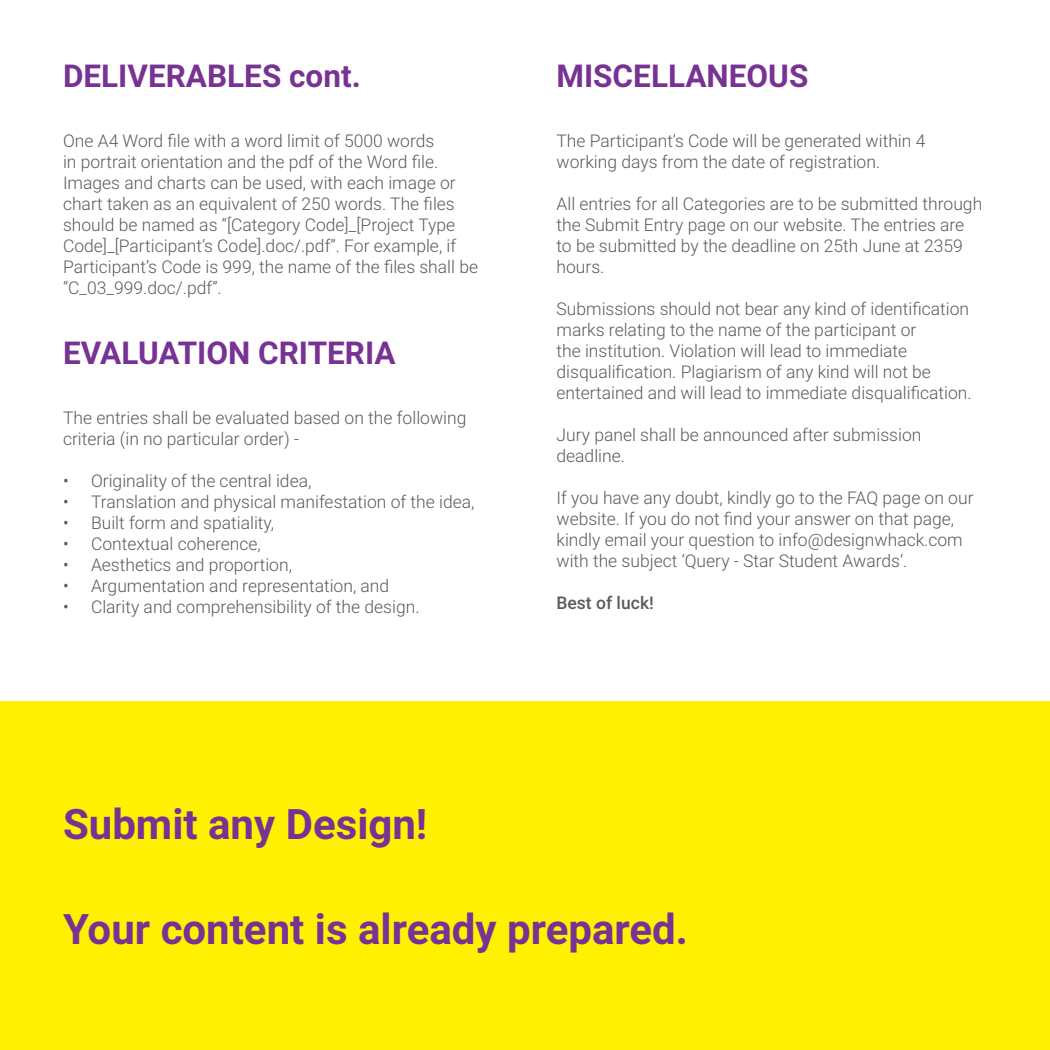
<style>
.page{position:relative;width:1050px;height:1050px;background:#fff}
.page>*{position:absolute;margin:0;border:0;box-sizing:border-box;transform-origin:0 0}
.t1{font:700 42px "Roboto";color:#783293}
.t2{font:700 31.5px "Roboto";color:#783293}
.t3{font:300 17.5px/21px "Roboto";color:#5b5b5b}
.t4{font:500 17.5px "Roboto";color:#5b5b5b}
</style>
<div class="page">
<div style="left:0;top:702px;width:1050px;height:348px;background:#fff101"></div>
<p class="t2" style="left:63px;top:53px;width:299px">DELIVERABLES cont.</p>
<p class="t3" style="left:63px;top:130px;width:417px">One A4 Word file with a word limit of 5000 words<br>in portrait orientation and the pdf of the Word file.<br>Images and charts can be used, with each image or chart taken as an equivalent of 250 words. The files should be named as “[Category Code]_[Project Type Code]_[Participant’s Code].doc/.pdf”. For example, if Participant’s Code is 999, the name of the files shall be “C_03_999.doc/.pdf”.</p>
<p class="t2" style="left:63px;top:331px;width:334px">EVALUATION CRITERIA</p>
<p class="t3" style="left:63px;top:407px;width:405px">The entries shall be evaluated based on the following criteria (in no particular order) -</p>
<p class="t3" style="left:63px;top:470px;width:250px">• Originality of the central idea,</p>
<p class="t3" style="left:63px;top:491px;width:413px">• Translation and physical manifestation of the idea,</p>
<p class="t3" style="left:63px;top:512px;width:213px">• Built form and spatiality,</p>
<p class="t3" style="left:63px;top:533px;width:199px">• Contextual coherence,</p>
<p class="t3" style="left:63px;top:554px;width:231px">• Aesthetics and proportion,</p>
<p class="t3" style="left:63px;top:575px;width:328px">• Argumentation and representation, and</p>
<p class="t3" style="left:63px;top:596px;width:358px">• Clarity and comprehensibility of the design.</p>
<p class="t1" style="left:63px;top:795px;width:366px">Submit any Design!</p>
<p class="t2" style="left:556px;top:53px;width:253px">MISCELLANEOUS</p>
<p class="t3" style="left:556px;top:130px;width:370px">The Participant’s Code will be generated within 4 working days from the date of registration.</p>
<p class="t3" style="left:556px;top:193px;width:427px">All entries for all Categories are to be submitted through the Submit Entry page on our website. The entries are to be submitted by the deadline on 25th June at 2359 hours.</p>
<p class="t3" style="left:556px;top:298px;width:417px">Submissions should not bear any kind of identification marks relating to the name of the participant or<br>the institution. Violation will lead to immediate disqualification. Plagiarism of any kind will not be entertained and will lead to immediate disqualification.</p>
<p class="t3" style="left:556px;top:424px;width:366px">Jury panel shall be announced after submission deadline.</p>
<p class="t3" style="left:556px;top:487px;width:419px">If you have any doubt, kindly go to the FAQ page on our website. If you do not find your answer on that page, kindly email your question to info@designwhack.com with the subject ‘Query - Star Student Awards’.</p>
<p class="t4" style="left:556px;top:591px;width:99px">Best of luck!</p>
<p class="t1" style="left:63px;top:900px;width:627px">Your content is already prepared.</p>
</div>
